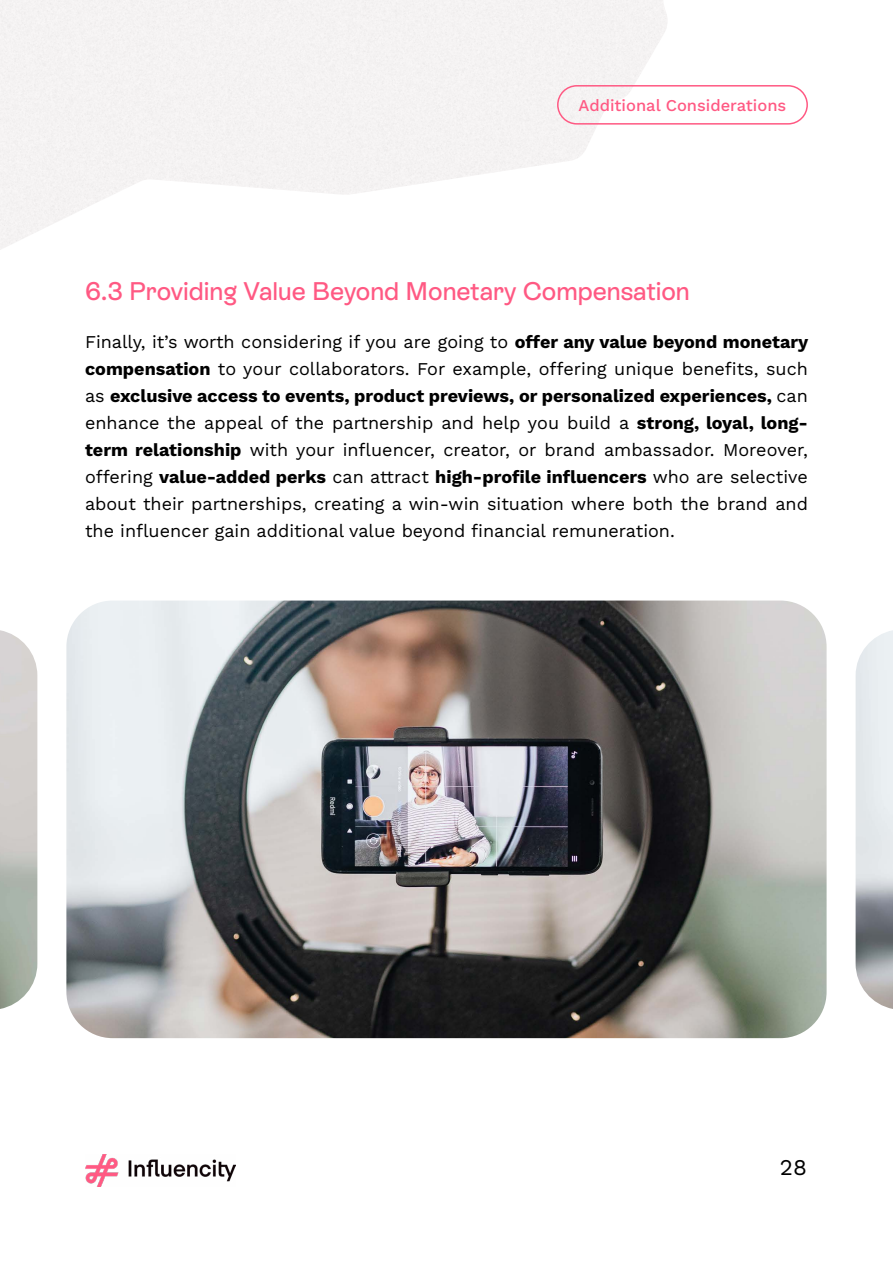
<style>
.page{position:relative;width:893px;height:1263px;background:#fff}
.page>*{position:absolute;margin:0;border:0;box-sizing:border-box;transform-origin:0 0}
.t1{font:500 25.5px "ES Rebond Grotesque";color:#ff5983}
.t2{font:22.5px "Work Sans";color:#000}
.t3{font:18px/27px "Work Sans";color:#000;text-align:justify}
.t4{font:500 16.5px "Work Sans";color:#ff5983}
.s1{font-weight:700}
</style>
<div class="page">
<img style="left:394px;top:0;width:272px;height:187px">
<img style="left:649px;top:0;width:18px;height:29px">
<div style="left:211px;top:0;width:63px;height:189px;background:#f4f2f2"></div>
<img style="left:85px;top:1154px;width:150px;height:33px">
<img style="left:856px;top:630px;width:37px;height:379px">
<img style="left:66px;top:600px;width:761px;height:438px">
<img style="left:0;top:630px;width:37px;height:379px">
<div style="left:557px;top:85px;width:251px;height:40px;border:2px solid #ff5983;border-radius:19px"></div>
<p class="t4" style="left:579px;top:93px;width:209px">Additional Considerations</p>
<h1 class="t1" style="left:85px;top:274px;width:606px">6.3 Providing Value Beyond Monetary Compensation</h1>
<p class="t3" style="left:85px;top:328px;width:725px">Finally, it’s worth considering if you are going to <span class="s1">offer any value beyond monetary compensation</span> to your collaborators. For example, offering unique benefits, such as <span class="s1">exclusive access to events, product previews, or personalized experiences,</span> can enhance the appeal of the partnership and help you build a <span class="s1">strong, loyal, long&shy;term relationship</span> with your influencer, creator, or brand ambassador. Moreover, offering <span class="s1">value-added perks</span> can attract <span class="s1">high-profile influencers</span> who are selective about their partnerships, creating a win-win situation where both the brand and the influencer gain additional value beyond financial remuneration.</p>
<p class="t2" style="left:780px;top:1150px;width:28px">28</p>
</div>
